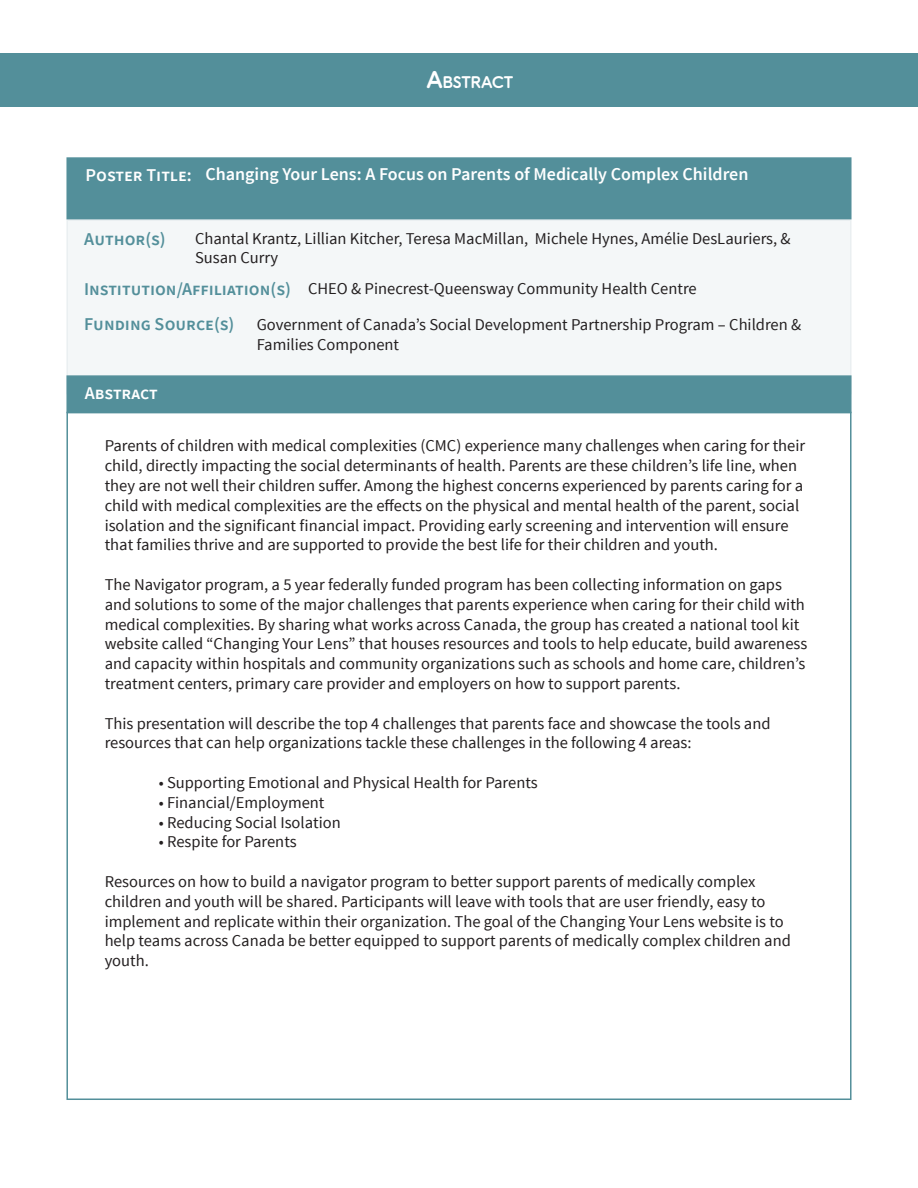
<style>
.page{position:relative;width:918px;height:1188px;background:#fff}
.page>*{position:absolute;margin:0;border:0;box-sizing:border-box;transform-origin:0 0}
.Program_titles{font:600 18px "Source Sans Pro";color:#fff}
.Program_titles-2{font:600 18px "Source Sans Pro";color:#538f9a}
.Program_titles-3{font:700 16.8px "Monolog";letter-spacing:-.01em;color:#fff}
.Normal_-_black{font:16.5px/19.8px "Source Sans Pro";color:#231f20}
.Program_titles-4{font:16.5px/19.8px "Source Sans Pro";color:#231f20}
.s1{font-size:24px}
</style>
<div class="page">
<div style="left:66px;top:219px;width:786px;height:175px;background:#f4f7f8;border:2px solid #eaeff1"></div>
<div style="left:66px;top:157px;width:786px;height:62px;background:#538f9a;border:2px solid #538f9a"></div>
<div style="left:66px;top:375px;width:786px;height:38px;background:#538f9a;border:2px solid #538f9a"></div>
<div style="left:0;top:54px;width:918px;height:53px;background:#538f9a"></div>
<p class="Program_titles-3" style="left:426px;top:70px;width:88px"><span class="s1">A</span>BSTRACT</p>
<p class="Program_titles" style="left:86px;top:164px;width:108px">Poster Title:</p>
<p class="Program_titles" style="left:205px;top:163px;width:545px">Changing Your Lens: A Focus on Parents of Medically Complex Children</p>
<p class="Program_titles-2" style="left:84px;top:227px;width:83px">Author(s)</p>
<p class="Program_titles-4" style="left:195px;top:229px;width:597px">Chantal Krantz, Lillian Kitcher, Teresa MacMillan, Michele Hynes, Amélie DesLauriers, &amp;<br>Susan Curry</p>
<p class="Program_titles-2" style="left:84px;top:277px;width:208px">Institution/Affiliation(s)</p>
<p class="Program_titles-4" style="left:308px;top:279px;width:390px">CHEO &amp; Pinecrest-Queensway Community Health Centre</p>
<p class="Program_titles-2" style="left:84px;top:313px;width:152px">Funding Source(s)</p>
<p class="Program_titles-4" style="left:257px;top:315px;width:546px">Government of Canada’s Social Development Partnership Program – Children &amp;<br>Families Component</p>
<p class="Program_titles" style="left:85px;top:382px;width:74px">Abstract</p>
<p class="Normal_-_black" style="left:105px;top:436px;width:702px">Parents of children with medical complexities (CMC) experience many challenges when caring for their child, directly impacting the social determinants of health. Parents are these children’s life line, when they are not well their children suffer. Among the highest concerns experienced by parents caring for a child with medical complexities are the effects on the physical and mental health of the parent, social isolation and the significant financial impact. Providing early screening and intervention will ensure that families thrive and are supported to provide the best life for their children and youth.</p>
<p class="Normal_-_black" style="left:105px;top:575px;width:704px">The Navigator program, a 5 year federally funded program has been collecting information on gaps and solutions to some of the major challenges that parents experience when caring for their child with medical complexities. By sharing what works across Canada, the group has created a national tool kit website called “Changing Your Lens” that houses resources and tools to help educate, build awareness and capacity within hospitals and community organizations such as schools and home care, children’s treatment centers, primary care provider and employers on how to support parents.</p>
<p class="Normal_-_black" style="left:105px;top:714px;width:667px">This presentation will describe the top 4 challenges that parents face and showcase the tools and resources that can help organizations tackle these challenges in the following 4 areas:</p>
<p class="Normal_-_black" style="left:159px;top:773px;width:381px">• Supporting Emotional and Physical Health for Parents</p>
<p class="Normal_-_black" style="left:159px;top:793px;width:167px">• Financial/Employment</p>
<p class="Normal_-_black" style="left:159px;top:813px;width:184px">• Reducing Social Isolation</p>
<p class="Normal_-_black" style="left:159px;top:832px;width:140px">• Respite for Parents</p>
<p class="Normal_-_black" style="left:105px;top:872px;width:688px">Resources on how to build a navigator program to better support parents of medically complex children and youth will be shared. Participants will leave with tools that are user friendly, easy to implement and replicate within their organization. The goal of the Changing Your Lens website is to help teams across Canada be better equipped to support parents of medically complex children and youth.</p>
</div>
